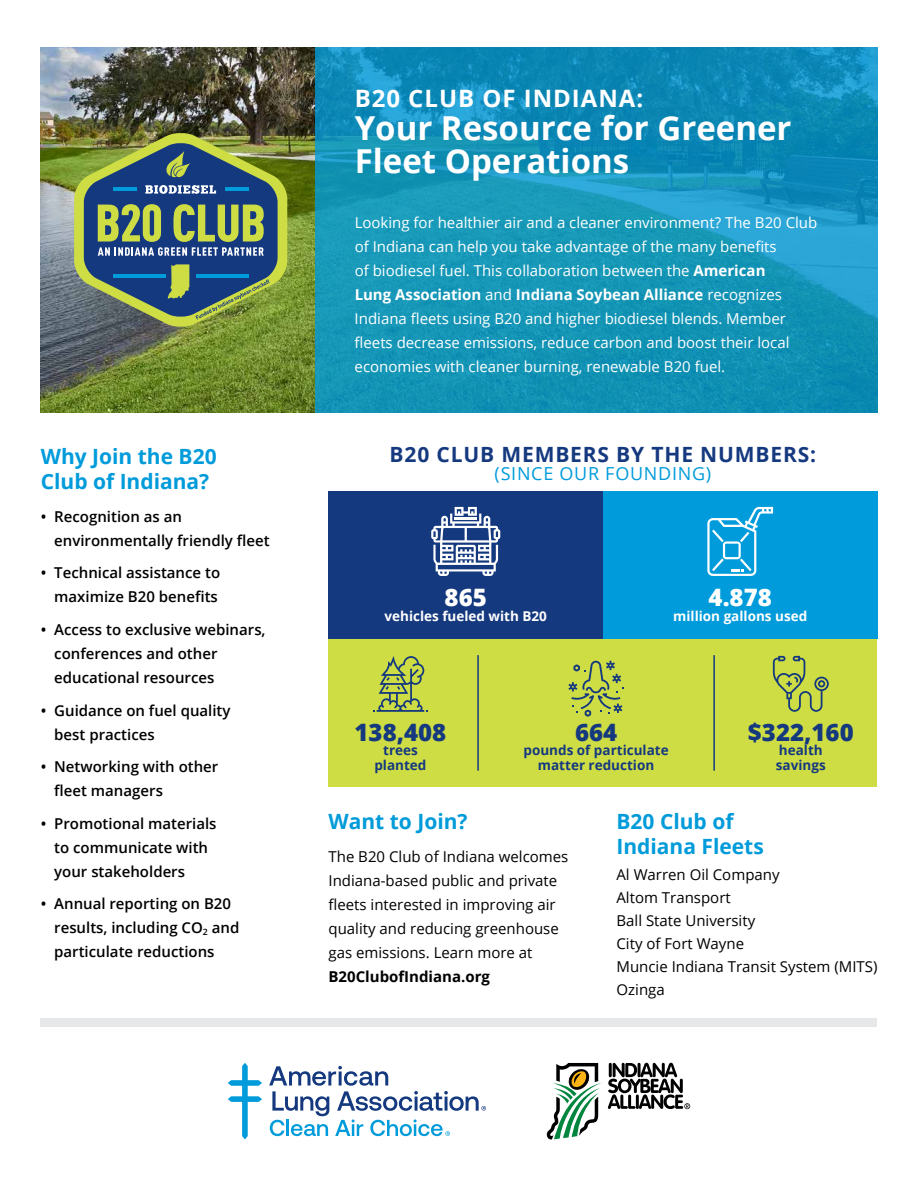
<style>
.page{position:relative;width:918px;height:1188px;background:#fff}
.page>*{position:absolute;margin:0;border:0;box-sizing:border-box;transform-origin:0 0}
.t1{font:700 33px/33px "Open Sans";color:#fff}
.t2{font:800 24px "Open Sans";color:#15397f}
.t3{font:700 24px "Open Sans";letter-spacing:.04em;color:#fff}
.t4{font:800 24px "Open Sans";color:#fff}
.t5{font:700 21px/25.2px "Open Sans";color:#009bda}
.t6{font:700 21px "Open Sans";letter-spacing:.04em;color:#15397f}
.t7{font:18px "Open Sans";letter-spacing:.04em;color:#009bda}
.t8{font:15px/24px "Open Sans";color:#fff}
.t9{font:600 15px/24px "Open Sans";color:#000}
.t10{font:15px/23px "Open Sans";color:#000}
.t11{font:700 15px "Open Sans";color:#000}
.t12{font:700 13.5px/15px "Open Sans";color:#15397f;text-align:center}
.t13{font:700 13.5px "Open Sans";color:#fff}
.s1{font-weight:700}
</style>
<div class="page">
<div style="left:328px;top:639px;width:550px;height:148px;background:#cfdd45"></div>
<img style="left:40px;top:47px;width:275px;height:366px">
<svg style="left:315px;top:47px;width:563px;height:366px;background:#1392b9"></svg>
<div style="left:40px;top:1019px;width:837px;height:8px;background:#e6e7e8"></div>
<div style="left:328px;top:491px;width:275px;height:148px;background:#15397f"></div>
<div style="left:603px;top:491px;width:274px;height:148px;background:#009bda"></div>
<svg style="left:431px;top:507px;width:69px;height:69px"></svg>
<svg style="left:707px;top:507px;width:66px;height:69px"></svg>
<svg style="left:373px;top:656px;width:55px;height:56px"></svg>
<svg style="left:773px;top:656px;width:56px;height:56px"></svg>
<svg style="left:568px;top:660px;width:56px;height:57px"></svg>
<hr style="left:477px;top:655px;width:2px;height:116px;background:#15397f">
<hr style="left:713px;top:655px;width:2px;height:116px;background:#15397f">
<svg style="left:74px;top:133px;width:213px;height:194px;background:#5d7867"></svg>
<svg style="left:228px;top:1063px;width:34px;height:76px"></svg>
<svg style="left:269px;top:1066px;width:217px;height:70px"></svg>
<svg style="left:547px;top:1063px;width:55px;height:76px"></svg>
<svg style="left:608px;top:1063px;width:82px;height:46px"></svg>
<h3 class="t5" style="left:41px;top:443px;width:178px">Why Join the B20<br>Club of Indiana?</h3>
<p class="t9" style="left:54px;top:504px;width:217px;text-indent:-14px">• Recognition as an environmentally friendly fleet</p>
<p class="t9" style="left:41px;top:561px;width:181px;text-align:right">• Technical assistance to maximize B20 benefits</p>
<p class="t9" style="left:54px;top:617px;width:213px;text-indent:-14px">• Access to exclusive webinars, conferences and other educational resources</p>
<p class="t9" style="left:54px;top:698px;width:178px;text-indent:-14px">• Guidance on fuel quality best practices</p>
<p class="t9" style="left:54px;top:754px;width:166px;text-indent:-14px">• Networking with other fleet managers</p>
<p class="t9" style="left:54px;top:811px;width:164px;text-indent:-14px">• Promotional materials to communicate with your stakeholders</p>
<p class="t9" style="left:54px;top:892px;width:187px;text-indent:-13px">• Annual reporting on B20 results, including CO<sub>2</sub> and particulate reductions</p>
<h2 class="t3" style="left:355px;top:81px;width:290px">B20 CLUB OF INDIANA:</h2>
<h1 class="t1" style="left:355px;top:110px;width:438px">Your Resource for Greener<br>Fleet Operations</h1>
<p class="t8" style="left:355px;top:210px;width:464px">Looking for healthier air and a cleaner environment? The B20 Club of Indiana can help you take advantage of the many benefits<br>of biodiesel fuel. This collaboration between the <span class="s1">American<br>Lung Association</span> and <span class="s1">Indiana Soybean Alliance</span> recognizes Indiana fleets using B20 and higher biodiesel blends. Member fleets decrease emissions, reduce carbon and boost their local economies with cleaner burning, renewable B20 fuel.</p>
<h3 class="t6" style="left:390px;top:440px;width:428px">B20 CLUB MEMBERS BY THE NUMBERS:</h3>
<p class="t7" style="left:495px;top:461px;width:218px">(SINCE OUR FOUNDING)</p>
<h2 class="t4" style="left:445px;top:579px;width:44px">865</h2>
<p class="t13" style="left:384px;top:606px;width:164px">vehicles fueled with B20</p>
<h2 class="t4" style="left:709px;top:579px;width:65px">4.878</h2>
<p class="t13" style="left:673px;top:606px;width:136px">million gallons used</p>
<h2 class="t2" style="left:355px;top:714px;width:93px">138,408</h2>
<p class="t12" style="left:374px;top:742px;width:54px">trees planted</p>
<h2 class="t2" style="left:575px;top:714px;width:44px">664</h2>
<p class="t12" style="left:523px;top:742px;width:147px">pounds of particulate matter reduction</p>
<h2 class="t2" style="left:748px;top:714px;width:107px">$322,160</h2>
<p class="t12" style="left:776px;top:742px;width:51px;text-align:left">health savings</p>
<h3 class="t5" style="left:328px;top:809px;width:141px">Want to Join?</h3>
<p class="t10" style="left:328px;top:844px;width:241px;line-height:24px">The B20 Club of Indiana welcomes<br>Indiana-based public and private fleets interested in improving air quality and reducing greenhouse gas emissions. Learn more at</p>
<p class="t11" style="left:328px;top:966px;width:163px">B20ClubofIndiana.org</p>
<h3 class="t5" style="left:616px;top:809px;width:149px">B20 Club of<br>Indiana Fleets</h3>
<p class="t10" style="left:616px;top:862px;width:263px">Al Warren Oil Company<br>Altom Transport<br>Ball State University<br>City of Fort Wayne<br>Muncie Indiana Transit System (MITS)<br>Ozinga</p>
</div>
